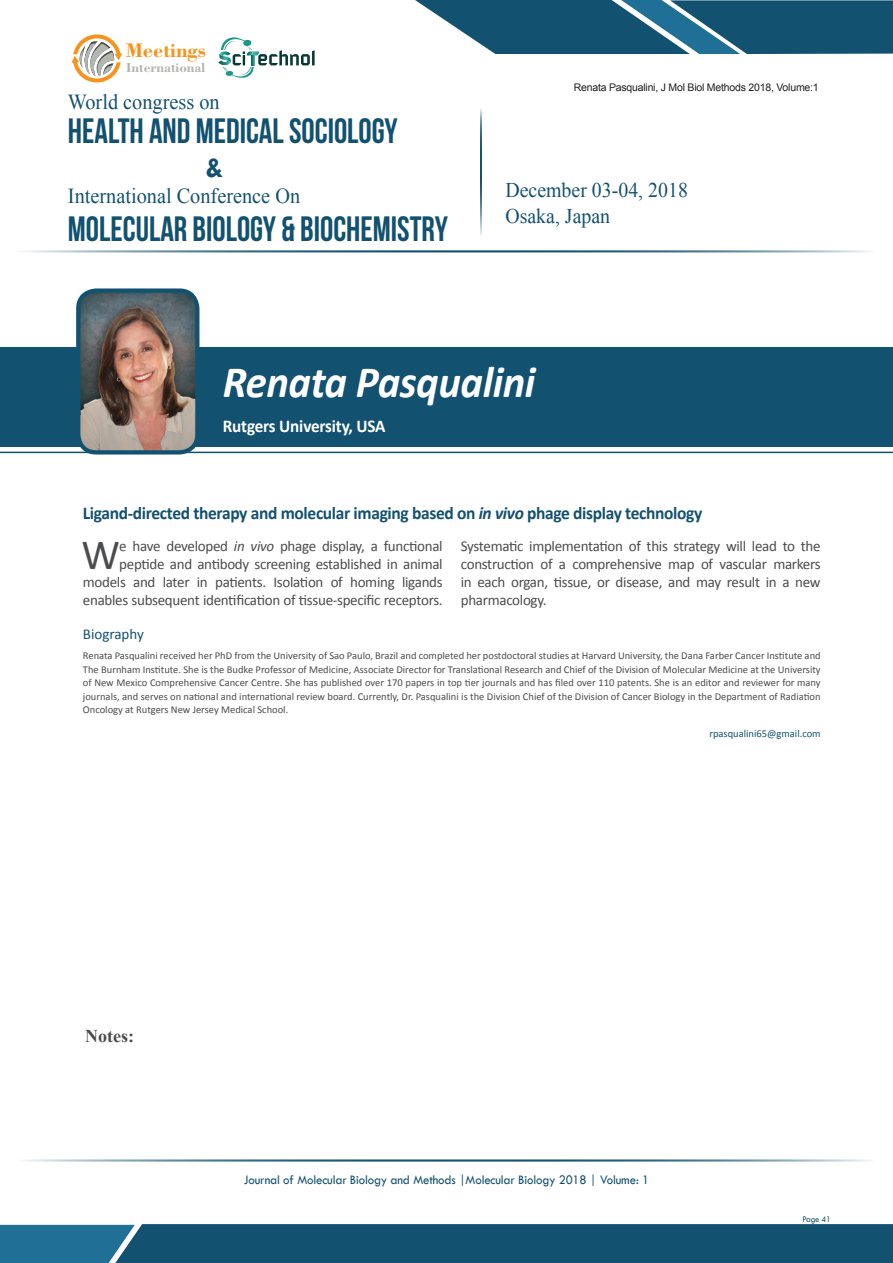
<style>
.page{position:relative;width:893px;height:1263px;background:#fff}
.page>*{position:absolute;margin:0;border:0;box-sizing:border-box;transform-origin:0 0}
.t1{font:italic 700 45px "Calibri";letter-spacing:-.01em;color:#fff;scale:.95 1}
.Abstract{font:43.35px "Calibri";color:#4b4c4d}
.t2{font:35.1px "Bebas Neue";color:#135170;scale:.95 1}
.t3{font:700 29.85px "Tw Cen";color:#135170;scale:.95 1}
.t4{font:21.3px "Times New Roman";color:#135170;scale:.95 1}
.t5{font:20.85px/26px "Times New Roman";color:#135170;scale:.95 1}
.t6{font:700 20.85px "Bodoni BT";color:#f7931d}
.t7{font:700 18px "Calibri";letter-spacing:-.02em;color:#135170}
.t8{font:700 18px "Calibri";letter-spacing:-.01em;color:#fff;scale:.95 1}
.t9{font:700 18px "Times New Roman";color:#4b4c4d}
.Abstract-2{font:15px/18px "Calibri";letter-spacing:-.02em;color:#4b4c4d;text-align:right}
.Bio_Heading{font:15px "Calibri";color:#135170}
.t10{font:700 13.8px "Bodoni BT";color:#b3b6af}
.t11{font:13.5px "Tw Cen";letter-spacing:-.01em;color:#135170;scale:.95 1}
.Biography{font:10.5px/13.5px "Calibri";color:#4b4c4d;text-align:justify}
.t12{font:10.5px "Arial";letter-spacing:-.02em;color:#231f20}
.Mail_ID{font:10.5px "Calibri";color:#135170}
.t13{font:9px "Tw Cen";letter-spacing:-.02em;color:#135170;scale:.95 1}
.s1{font-style:italic}
</style>
<div class="page">
<hr style="left:14px;top:250px;width:859px;height:2px;background:#135170">
<hr style="left:14px;top:1159px;width:859px;height:2px;background:#135170">
<svg style="left:415px;top:0;width:478px;height:54px;background:#316984"></svg>
<svg style="left:0;top:1224px;width:893px;height:39px;background:#175776"></svg>
<svg style="left:71px;top:34px;width:51px;height:48px"></svg>
<hr style="left:480px;top:108px;width:2px;height:129px;background:#135170">
<svg style="left:218px;top:37px;width:97px;height:41px"></svg>
<div style="left:0;top:347px;width:893px;height:100px;background:#135170"></div>
<hr style="left:0;top:452px;width:893px;height:1px;background:#135170">
<img style="left:78px;top:293px;width:119px;height:159px">
<div style="left:76px;top:288px;width:123px;height:166px;border:4px solid #135170;border-radius:18px"></div>
<h3 class="t6" style="left:126px;top:37px;width:82px">Meetings</h3>
<h3 class="t10" style="left:126px;top:59px;width:81px">International</h3>
<h3 class="t4" style="left:68px;top:88px;width:161px">World congress on</h3>
<h3 class="t2" style="left:68px;top:111px;width:349px">HEALTH AND MEDICAL SOCIOLOGY</h3>
<h3 class="t3" style="left:206px;top:149px;width:20px">&amp;</h3>
<h3 class="t4" style="left:68px;top:182px;width:246px">International Conference On</h3>
<h3 class="t2" style="left:68px;top:209px;width:402px">MOLECULAR BIOLOGY &amp; BIOCHEMISTRY</h3>
<p class="t12" style="left:574px;top:81px;width:246px">Renata Pasqualini, J Mol Biol Methods 2018, Volume:1</p>
<h3 class="t5" style="left:505px;top:176px;width:194px">December 03-04, 2018<br>Osaka, Japan</h3>
<p class="t1" style="left:223px;top:354px;width:331px">Renata Pasqualini</p>
<p class="t8" style="left:223px;top:415px;width:173px">Rutgers University, USA</p>
<p class="t7" style="left:83px;top:501px;width:621px">Ligand-directed therapy and molecular imaging based on <span class="s1">in vivo</span> phage display technology</p>
<p class="Abstract-2" style="left:83px;top:537px;width:361px">e have developed <span class="s1">in vivo</span> phage display, a functional peptide and antibody screening established in animal models and later in patients. Isolation of homing ligands enables subsequent identification of tissue-specific receptors.</p>
<p class="Abstract-2" style="left:461px;top:537px;width:361px;text-align:justify">Systematic implementation of this strategy will lead to the construction of a comprehensive map of vascular markers in each organ, tissue, or disease, and may result in a new pharmacology.</p>
<p class="Bio_Heading" style="left:83px;top:625px;width:62px">Biography</p>
<p class="Biography" style="left:83px;top:649px;width:739px">Renata Pasqualini received her PhD from the University of Sao Paulo, Brazil and completed her postdoctoral studies at Harvard University, the Dana Farber Cancer Institute and The Burnham Institute. She is the Budke Professor of Medicine, Associate Director for Translational Research and Chief of the Division of Molecular Medicine at the University of New Mexico Comprehensive Cancer Centre. She has published over 170 papers in top tier journals and has filed over 110 patents. She is an editor and reviewer for many journals, and serves on national and international review board. Currently, Dr. Pasqualini is the Division Chief of the Division of Cancer Biology in the Department of Radiation Oncology at Rutgers New Jersey Medical School.</p>
<p class="Mail_ID" style="left:709px;top:727px;width:113px">rpasqualini65@gmail.com</p>
<p class="Abstract" style="left:82px;top:527px;width:40px">W</p>
<h3 class="t9" style="left:85px;top:1024px;width:50px">Notes:</h3>
<p class="t11" style="left:244px;top:1171px;width:428px">Journal of Molecular Biology and Methods |Molecular Biology 2018 | Volume: 1</p>
<p class="t13" style="left:802px;top:1213px;width:32px">Page 41</p>
</div>
